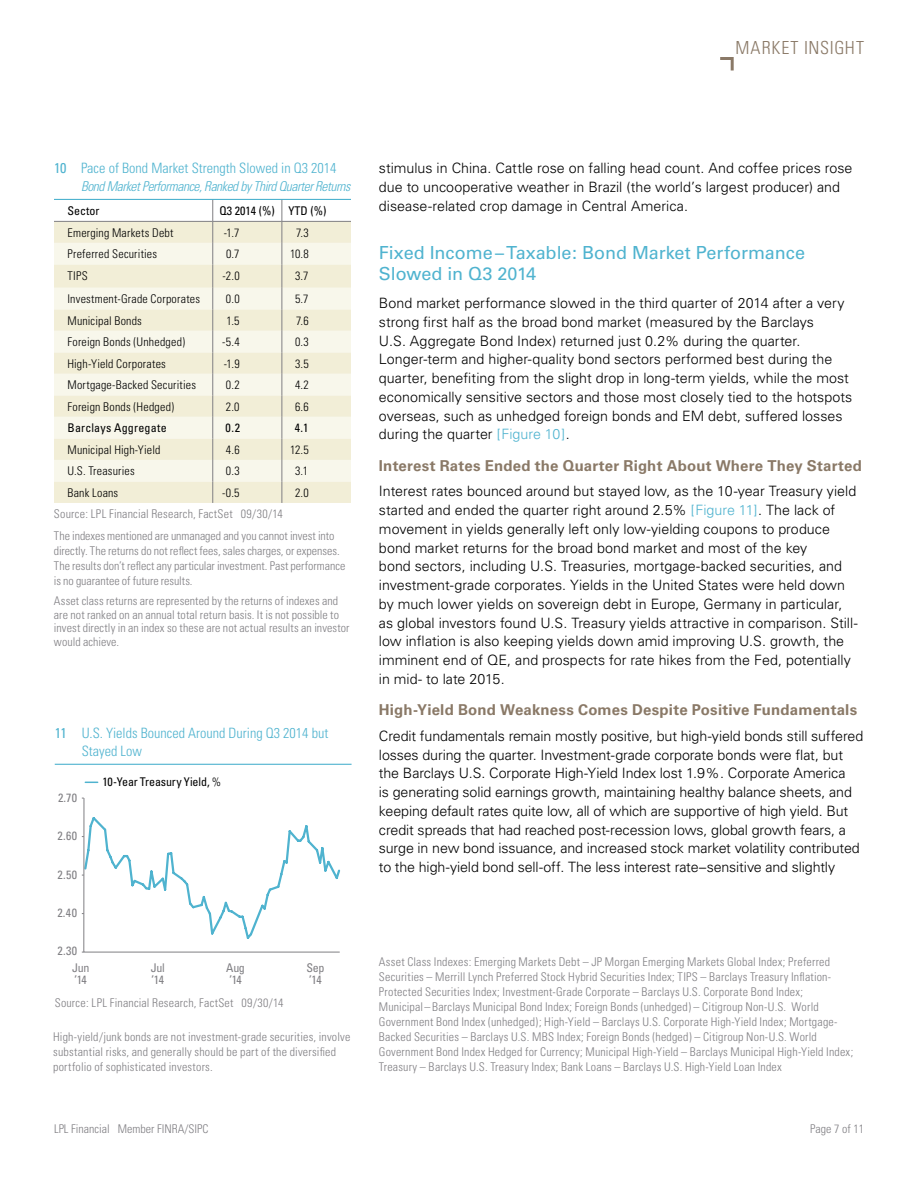
<style>
.page{position:relative;width:918px;height:1188px;background:#fff}
.page>*{position:absolute;margin:0;border:0;box-sizing:border-box;transform-origin:0 0}
.t1{font:18px/21px "Univers";letter-spacing:-.005em;color:#4fb3cf}
.t2{font:300 condensed 18px "Univers";letter-spacing:.035em;color:#8a7967}
.t3{font:700 15px "Univers";letter-spacing:.015em;color:#8a7967}
.t4{font:300 14.25px/18.8px "Univers";color:#000}
.t5{font:300 condensed 14.25px/18px "Univers";color:#4fb3cf}
.t6{font:italic 300 condensed 13.5px "Univers";letter-spacing:-.03em;color:#4fb3cf}
.t7{font:300 condensed 12px/15px "Univers";letter-spacing:.01em;color:#807f83}
.t8{font:300 condensed 12px "Univers";letter-spacing:.015em;color:#000}
.t9{font:condensed 12px "Univers";color:#000}
.t10{font:condensed 12px/12px "Univers";letter-spacing:-.035em;color:#807f83}
.s1{font-weight:400}
.s2{font-weight:300}
.s3{color:#4fb3cf}
</style>
<div class="page">
<svg style="left:720px;top:57px;width:14px;height:14px"></svg>
<hr style="left:55px;top:764px;width:297px;height:1px;background:#4fb3cf">
<svg style="left:85px;top:782px;width:13px;height:1px"></svg>
<svg style="left:82px;top:797px;width:259px;height:156px"></svg>
<hr style="left:54px;top:199px;width:297px;height:1px;background:#4fb3cf">
<div style="left:54px;top:222px;width:297px;height:281px;background:#f2eed7"></div>
<svg style="left:54px;top:243px;width:297px;height:238px;background:#f4f2e1"></svg>
<svg style="left:213px;top:200px;width:1px;height:303px"></svg>
<hr style="left:54px;top:221px;width:159px;height:1px;background:#807f83">
<hr style="left:213px;top:221px;width:69px;height:1px;background:#807f83">
<hr style="left:282px;top:221px;width:69px;height:1px;background:#807f83">
<svg style="left:282px;top:200px;width:1px;height:303px"></svg>
<p class="t2" style="left:736px;top:37px;width:130px">MARKET INSIGHT</p>
<p class="t5" style="left:54px;top:159px;width:284px"><span class="s1">10</span> Pace of Bond Market Strength Slowed in Q3 2014</p>
<p class="t6" style="left:81px;top:179px;width:271px">Bond Market Performance, Ranked by Third Quarter Returns</p>
<p class="t9" style="left:68px;top:204px;width:34px">Sector</p>
<p class="t9" style="left:220px;top:204px;width:109px">Q3 2014 (%) YTD (%)</p>
<p class="t8" style="left:68px;top:225px;width:107px">Emerging Markets Debt</p>
<p class="t8" style="left:224px;top:225px;width:17px">-1.7</p>
<p class="t8" style="left:296px;top:225px;width:14px">7.3</p>
<p class="t8" style="left:68px;top:247px;width:91px">Preferred Securities</p>
<p class="t8" style="left:226px;top:247px;width:15px">0.7</p>
<p class="t8" style="left:290px;top:247px;width:20px">10.8</p>
<p class="t8" style="left:68px;top:268px;width:22px">TIPS</p>
<p class="t8" style="left:223px;top:268px;width:19px">-2.0</p>
<p class="t8" style="left:295px;top:268px;width:15px">3.7</p>
<p class="t8" style="left:68px;top:292px;width:134px">Investment-Grade Corporates</p>
<p class="t8" style="left:226px;top:292px;width:15px">0.0</p>
<p class="t8" style="left:295px;top:292px;width:15px">5.7</p>
<p class="t8" style="left:68px;top:313px;width:76px">Municipal Bonds</p>
<p class="t8" style="left:227px;top:313px;width:15px">1.5</p>
<p class="t8" style="left:296px;top:313px;width:14px">7.6</p>
<p class="t8" style="left:68px;top:335px;width:119px">Foreign Bonds (Unhedged)</p>
<p class="t8" style="left:222px;top:335px;width:19px">-5.4</p>
<p class="t8" style="left:295px;top:335px;width:15px">0.3</p>
<p class="t8" style="left:67px;top:356px;width:100px">High-Yield Corporates</p>
<p class="t8" style="left:224px;top:356px;width:17px">-1.9</p>
<p class="t8" style="left:295px;top:356px;width:15px">3.5</p>
<p class="t8" style="left:67px;top:378px;width:130px">Mortgage-Backed Securities</p>
<p class="t8" style="left:226px;top:378px;width:15px">0.2</p>
<p class="t8" style="left:295px;top:378px;width:15px">4.2</p>
<p class="t8" style="left:67px;top:399px;width:108px">Foreign Bonds (Hedged)</p>
<p class="t8" style="left:226px;top:399px;width:15px">2.0</p>
<p class="t8" style="left:295px;top:399px;width:15px">6.6</p>
<p class="t9" style="left:67px;top:421px;width:101px">Barclays Aggregate</p>
<p class="t9" style="left:226px;top:421px;width:16px">0.2</p>
<p class="t9" style="left:295px;top:421px;width:15px">4.1</p>
<p class="t8" style="left:67px;top:442px;width:94px">Municipal High-Yield</p>
<p class="t8" style="left:226px;top:442px;width:15px">4.6</p>
<p class="t8" style="left:290px;top:442px;width:20px">12.5</p>
<p class="t8" style="left:67px;top:464px;width:69px">U.S. Treasuries</p>
<p class="t8" style="left:226px;top:464px;width:15px">0.3</p>
<p class="t8" style="left:295px;top:464px;width:14px">3.1</p>
<p class="t8" style="left:67px;top:485px;width:52px">Bank Loans</p>
<p class="t8" style="left:222px;top:485px;width:19px">-0.5</p>
<p class="t8" style="left:295px;top:485px;width:15px">2.0</p>
<p class="t7" style="left:54px;top:503px;width:282px;line-height:21.8px">Source: LPL Financial Research, FactSet 09/30/14<br>The indexes mentioned are unmanaged and you cannot invest into</p>
<p class="t7" style="left:54px;top:543px;width:293px">directly. The returns do not reflect fees, sales charges, or expenses.<br>The results don’t reflect any particular investment. Past performance is no guarantee of future results.</p>
<p class="t7" style="left:54px;top:594px;width:297px;line-height:13.5px">Asset class returns are represented by the returns of indexes and are not ranked on an annual total return basis. It is not possible to invest directly in an index so these are not actual results an investor would achieve.</p>
<p class="t5" style="left:82px;top:724px;width:248px;text-indent:-27px"><span class="s1">11</span> U.S. Yields Bounced Around During Q3 2014 but<br>Stayed Low</p>
<p class="t10" style="left:58px;top:792px;width:21px">2.70</p>
<p class="t10" style="left:58px;top:830px;width:21px">2.60</p>
<p class="t10" style="left:58px;top:868px;width:21px">2.50</p>
<p class="t10" style="left:57px;top:906px;width:21px">2.40</p>
<p class="t10" style="left:57px;top:945px;width:21px">2.30</p>
<p class="t10" style="left:72px;top:961px;width:19px">Jun ’14</p>
<p class="t9" style="left:102px;top:774px;width:120px">10-Year Treasury Yield, <span class="s2">%</span></p>
<p class="t10" style="left:151px;top:961px;width:15px">Jul ’14</p>
<p class="t10" style="left:226px;top:961px;width:20px">Aug ’14</p>
<p class="t7" style="left:55px;top:996px;width:230px">Source: LPL Financial Research, FactSet 09/30/14</p>
<p class="t10" style="left:307px;top:961px;width:19px">Sep ’14</p>
<p class="t7" style="left:53px;top:1029px;width:299px">High-yield/junk bonds are not investment-grade securities, involve substantial risks, and generally should be part of the diversified portfolio of sophisticated investors.</p>
<p class="t4" style="left:379px;top:159px;width:475px">stimulus in China. Cattle rose on falling head count. And coffee prices rose due to uncooperative weather in Brazil (the world’s largest producer) and disease-related crop damage in Central America.</p>
<p class="t1" style="left:379px;top:242px;width:428px">Fixed Income–Taxable: Bond Market Performance<br>Slowed in Q3 2014</p>
<p class="t4" style="left:379px;top:294px;width:475px">Bond market performance slowed in the third quarter of 2014 after a very strong first half as the broad bond market (measured by the Barclays<br>U.S. Aggregate Bond Index) returned just 0.2% during the quarter.<br>Longer-term and higher-quality bond sectors performed best during the quarter, benefiting from the slight drop in long-term yields, while the most economically sensitive sectors and those most closely tied to the hotspots overseas, such as unhedged foreign bonds and EM debt, suffered losses during the quarter <span class="s3">[Figure 10]</span>.</p>
<p class="t3" style="left:379px;top:457px;width:485px">Interest Rates Ended the Quarter Right About Where They Started</p>
<p class="t4" style="left:379px;top:482px;width:480px">Interest rates bounced around but stayed low, as the 10-year Treasury yield started and ended the quarter right around 2.5% <span class="s3">[Figure 11]</span>. The lack of movement in yields generally left only low-yielding coupons to produce bond market returns for the broad bond market and most of the key<br>bond sectors, including U.S. Treasuries, mortgage-backed securities, and investment-grade corporates. Yields in the United States were held down by much lower yields on sovereign debt in Europe, Germany in particular, as global investors found U.S. Treasury yields attractive in comparison. Still&shy;low inflation is also keeping yields down amid improving U.S. growth, the imminent end of QE, and prospects for rate hikes from the Fed, potentially in mid- to late 2015.</p>
<p class="t3" style="left:379px;top:701px;width:480px">High-Yield Bond Weakness Comes Despite Positive Fundamentals</p>
<p class="t4" style="left:379px;top:726px;width:486px">Credit fundamentals remain mostly positive, but high-yield bonds still suffered losses during the quarter. Investment-grade corporate bonds were flat, but the Barclays U.S. Corporate High-Yield Index lost 1.9%. Corporate America<br>is generating solid earnings growth, maintaining healthy balance sheets, and keeping default rates quite low, all of which are supportive of high yield. But credit spreads that had reached post-recession lows, global growth fears, a surge in new bond issuance, and increased stock market volatility contributed to the high-yield bond sell-off. The less interest rate–sensitive and slightly</p>
<p class="t7" style="left:379px;top:954px;width:476px">Asset Class Indexes: Emerging Markets Debt – JP Morgan Emerging Markets Global Index; Preferred Securities – Merrill Lynch Preferred Stock Hybrid Securities Index; TIPS – Barclays Treasury Inflation-Protected Securities Index; Investment-Grade Corporate – Barclays U.S. Corporate Bond Index; Municipal–Barclays Municipal Bond Index; Foreign Bonds (unhedged) – Citigroup Non-U.S. World Government Bond Index (unhedged); High-Yield – Barclays U.S. Corporate High-Yield Index; Mortgage-Backed Securities – Barclays U.S. MBS Index; Foreign Bonds (hedged) – Citigroup Non-U.S. World Government Bond Index Hedged for Currency; Municipal High-Yield – Barclays Municipal High-Yield Index; Treasury – Barclays U.S. Treasury Index; Bank Loans – Barclays U.S. High-Yield Loan Index</p>
<p class="t7" style="left:54px;top:1122px;width:156px">LPL Financial Member FINRA/SIPC</p>
<p class="t7" style="left:810px;top:1122px;width:55px">Page 7 of 11</p>
</div>
